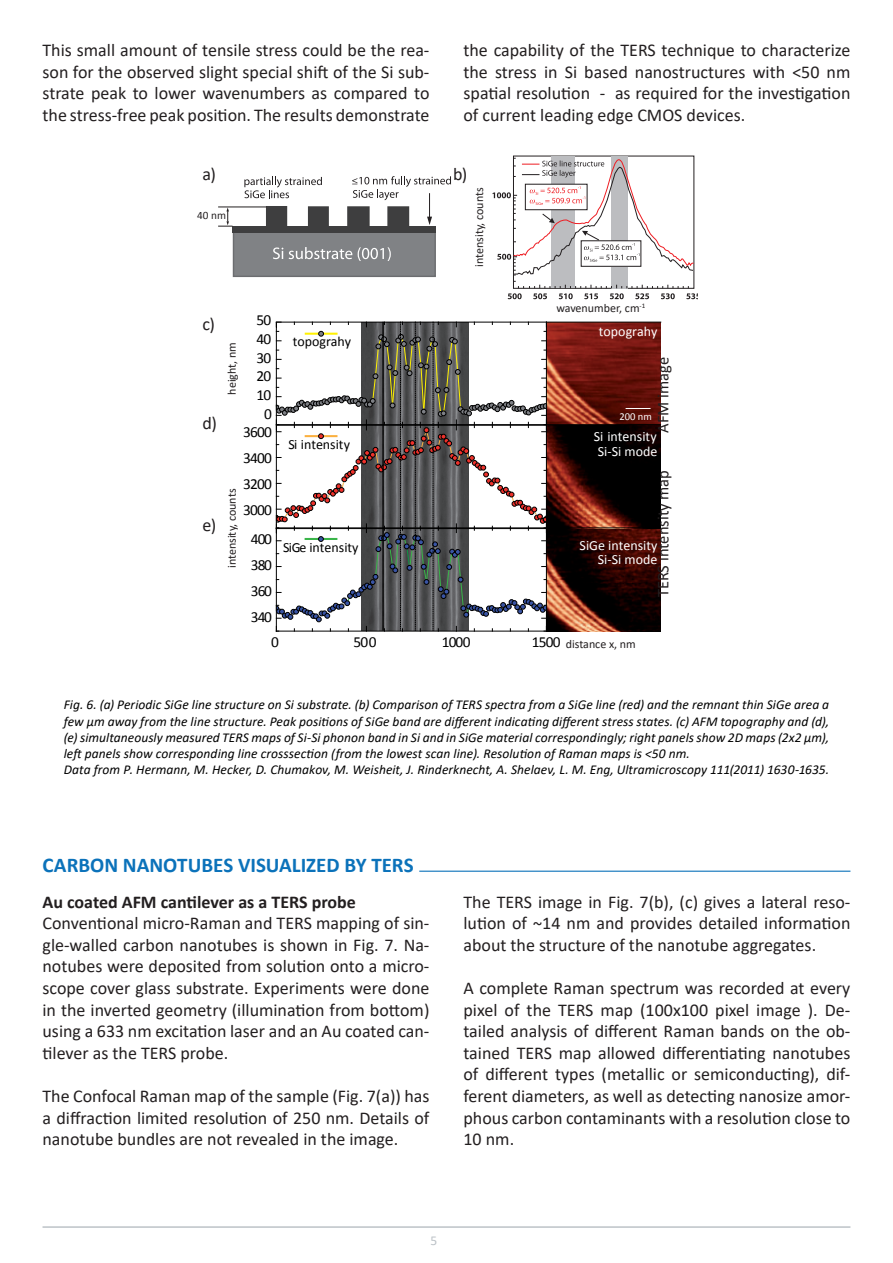
<style>
.page{position:relative;width:893px;height:1263px;background:#fff}
.page>*{position:absolute;margin:0;border:0;box-sizing:border-box;transform-origin:0 0}
.t1{font:700 21px "Calibri";color:#0b72ba}
.t2{font:18px/21.6px "Calibri";color:#231f20;text-align:justify}
.t3{font:700 18px "Calibri";color:#231f20}
.t4{font:16.5px "Calibri";color:#231f20}
.t5{font:15.45px "Calibri";letter-spacing:-.06em;color:#000}
.t6{font:13.95px/14.2px "Calibri";color:#fff}
.t7{font:13.95px "Calibri";color:#000}
.t8{font:italic 13.5px/16.2px "Calibri";letter-spacing:.005em;color:#000}
.t9{font:13.5px "Calibri";color:#bcc2c7}
.t10{font:12px "Calibri";color:#231f20}
.t11{font:11.25px "Calibri";color:#231f20}
.t12{font:10.5px "Calibri";color:#fff}
</style>
<div class="page">
<hr style="left:43px;top:1226px;width:807px;height:2px;background:#bcc2c7">
<img style="left:548px;top:323px;width:113px;height:308px">
<hr style="left:276px;top:424px;width:384px;height:1px;background:#000">
<hr style="left:276px;top:322px;width:385px;height:1px;background:#000">
<hr style="left:276px;top:527px;width:385px;height:1px;background:#000">
<svg style="left:275px;top:322px;width:273px;height:310px"></svg>
<svg style="left:626px;top:408px;width:25px;height:1px"></svg>
<div style="left:233px;top:232px;width:202px;height:44px;background:#808285"></div>
<div style="left:233px;top:231px;width:203px;height:46px;border:1px solid #6c6d70"></div>
<div style="left:232px;top:226px;width:204px;height:7px;background:#3e3e3f"></div>
<div style="left:267px;top:207px;width:19px;height:19px;background:#3e3e3f"></div>
<div style="left:266px;top:206px;width:21px;height:21px;border:1px solid #3e3e3f"></div>
<div style="left:309px;top:207px;width:19px;height:19px;background:#3e3e3f"></div>
<div style="left:308px;top:206px;width:21px;height:21px;border:1px solid #3e3e3f"></div>
<div style="left:348px;top:207px;width:21px;height:19px;background:#3e3e3f"></div>
<div style="left:347px;top:206px;width:23px;height:21px;border:1px solid #3e3e3f"></div>
<div style="left:387px;top:206px;width:22px;height:21px;border:1px solid #3e3e3f"></div>
<svg style="left:273px;top:247px;width:10px;height:12px"></svg>
<svg style="left:289px;top:247px;width:63px;height:12px"></svg>
<svg style="left:358px;top:247px;width:33px;height:14px"></svg>
<svg style="left:244px;top:177px;width:78px;height:21px"></svg>
<svg style="left:352px;top:176px;width:99px;height:49px"></svg>
<hr style="left:218px;top:207px;width:48px;height:1px;background:#231f20">
<svg style="left:218px;top:207px;width:14px;height:20px"></svg>
<svg style="left:492px;top:158px;width:206px;height:141px"></svg>
<hr style="left:419px;top:871px;width:431px;height:1px;background:#0b72ba">
<p class="t2" style="left:43px;top:39px;width:388px">This small amount of tensile stress could be the rea&shy;son for the observed slight special shift of the Si sub&shy;strate peak to lower wavenumbers as compared to the stress-free peak position. The results demonstrate</p>
<p class="t2" style="left:463px;top:39px;width:388px">the capability of the TERS technique to characterize the stress in Si based nanostructures with &lt;50 nm spatial resolution - as required for the investigation of current leading edge CMOS devices.</p>
<p class="t2" style="left:203px;top:163px;width:15px">a)</p>
<p class="t2" style="left:453px;top:163px;width:16px">b)</p>
<p class="t11" style="left:197px;top:207px;width:30px">40 nm</p>
<p class="t10" style="left:471px;top:267px;width:81px;rotate:-90deg">intensity, counts</p>
<p class="t2" style="left:203px;top:313px;width:14px">c)</p>
<p class="t2" style="left:203px;top:412px;width:16px">d)</p>
<p class="t2" style="left:203px;top:514px;width:15px">e)</p>
<p class="t10" style="left:223px;top:394px;width:54px;rotate:-90deg">height, nm</p>
<p class="t5" style="left:257px;top:310px;width:16px">50</p>
<p class="t5" style="left:257px;top:328px;width:16px">40</p>
<p class="t5" style="left:257px;top:347px;width:16px">30</p>
<p class="t5" style="left:257px;top:366px;width:16px">20</p>
<p class="t5" style="left:257px;top:384px;width:16px">10</p>
<p class="t5" style="left:264px;top:403px;width:9px">0</p>
<p class="t5" style="left:243px;top:421px;width:30px">3600</p>
<p class="t5" style="left:243px;top:447px;width:30px">3400</p>
<p class="t5" style="left:243px;top:473px;width:30px">3200</p>
<p class="t10" style="left:223px;top:568px;width:81px;rotate:-90deg">intensity, counts</p>
<p class="t5" style="left:243px;top:499px;width:30px">3000</p>
<p class="t5" style="left:251px;top:528px;width:23px">400</p>
<p class="t5" style="left:251px;top:554px;width:23px">380</p>
<p class="t5" style="left:251px;top:580px;width:23px">360</p>
<p class="t5" style="left:251px;top:606px;width:23px">340</p>
<p class="t7" style="left:293px;top:332px;width:60px">topograhy</p>
<p class="t7" style="left:289px;top:434px;width:63px">Si intensity</p>
<p class="t7" style="left:283px;top:538px;width:77px">SiGe intensity</p>
<p class="t10" style="left:556px;top:300px;width:90px">wavenumber, cm<sup>-1</sup></p>
<p class="t6" style="left:599px;top:323px;width:60px">topograhy</p>
<p class="t4" style="left:652px;top:433px;width:77px;rotate:-90deg">AFM image</p>
<p class="t12" style="left:619px;top:410px;width:34px">200 nm</p>
<p class="t6" style="left:594px;top:429px;width:65px">Si intensity<br>Si-Si mode</p>
<p class="t4" style="left:652px;top:597px;width:129px;rotate:-90deg">TERS intensity map</p>
<p class="t6" style="left:580px;top:538px;width:79px;line-height:13.8px;text-align:right">SiGe intensity<br>Si-Si mode</p>
<p class="t5" style="left:271px;top:631px;width:9px">0</p>
<p class="t5" style="left:354px;top:631px;width:25px">500</p>
<p class="t5" style="left:442px;top:631px;width:30px">1000</p>
<p class="t5" style="left:532px;top:631px;width:30px">1500</p>
<p class="t10" style="left:566px;top:635px;width:72px">distance x, nm</p>
<p class="t8" style="left:64px;top:696px;width:767px">Fig. 6. (a) Periodic SiGe line structure on Si substrate. (b) Comparison of TERS spectra from a SiGe line (red) and the remnant thin SiGe area a few μm away from the line structure. Peak positions of SiGe band are different indicating different stress states. (c) AFM topography and (d), (e) simultaneously measured TERS maps of Si-Si phonon band in Si and in SiGe material correspondingly; right panels show 2D maps (2x2 μm), left panels show corresponding line crosssection (from the lowest scan line). Resolution of Raman maps is &lt;50 nm.<br>Data from P. Hermann, M. Hecker, D. Chumakov, M. Weisheit, J. Rinderknecht, A. Shelaev, L. M. Eng, Ultramicroscopy 111(2011) 1630-1635.</p>
<p class="t1" style="left:43px;top:850px;width:373px">CARBON NANOTUBES VISUALIZED BY TERS</p>
<p class="t3" style="left:43px;top:889px;width:315px">Au coated AFM cantilever as a TERS probe</p>
<p class="t2" style="left:43px;top:912px;width:388px">Conventional micro-Raman and TERS mapping of sin&shy;gle-walled carbon nanotubes is shown in Fig. 7. Na&shy;notubes were deposited from solution onto a micro&shy;scope cover glass substrate. Experiments were done in the inverted geometry (illumination from bottom) using a 633 nm excitation laser and an Au coated can&shy;tilever as the TERS probe.</p>
<p class="t2" style="left:43px;top:1085px;width:388px">The Confocal Raman map of the sample (Fig. 7(a)) has a diffraction limited resolution of 250 nm. Details of nanotube bundles are not revealed in the image.</p>
<p class="t2" style="left:463px;top:890px;width:388px">The TERS image in Fig. 7(b), (c) gives a lateral reso&shy;lution of ~14 nm and provides detailed information about the structure of the nanotube aggregates.</p>
<p class="t2" style="left:463px;top:977px;width:388px">A complete Raman spectrum was recorded at every pixel of the TERS map (100x100 pixel image ). De&shy;tailed analysis of different Raman bands on the ob&shy;tained TERS map allowed differentiating nanotubes of different types (metallic or semiconducting), dif&shy;ferent diameters, as well as detecting nanosize amor&shy;phous carbon contaminants with a resolution close to 10 nm.</p>
<p class="t9" style="left:430px;top:1231px;width:8px">5</p>
</div>
